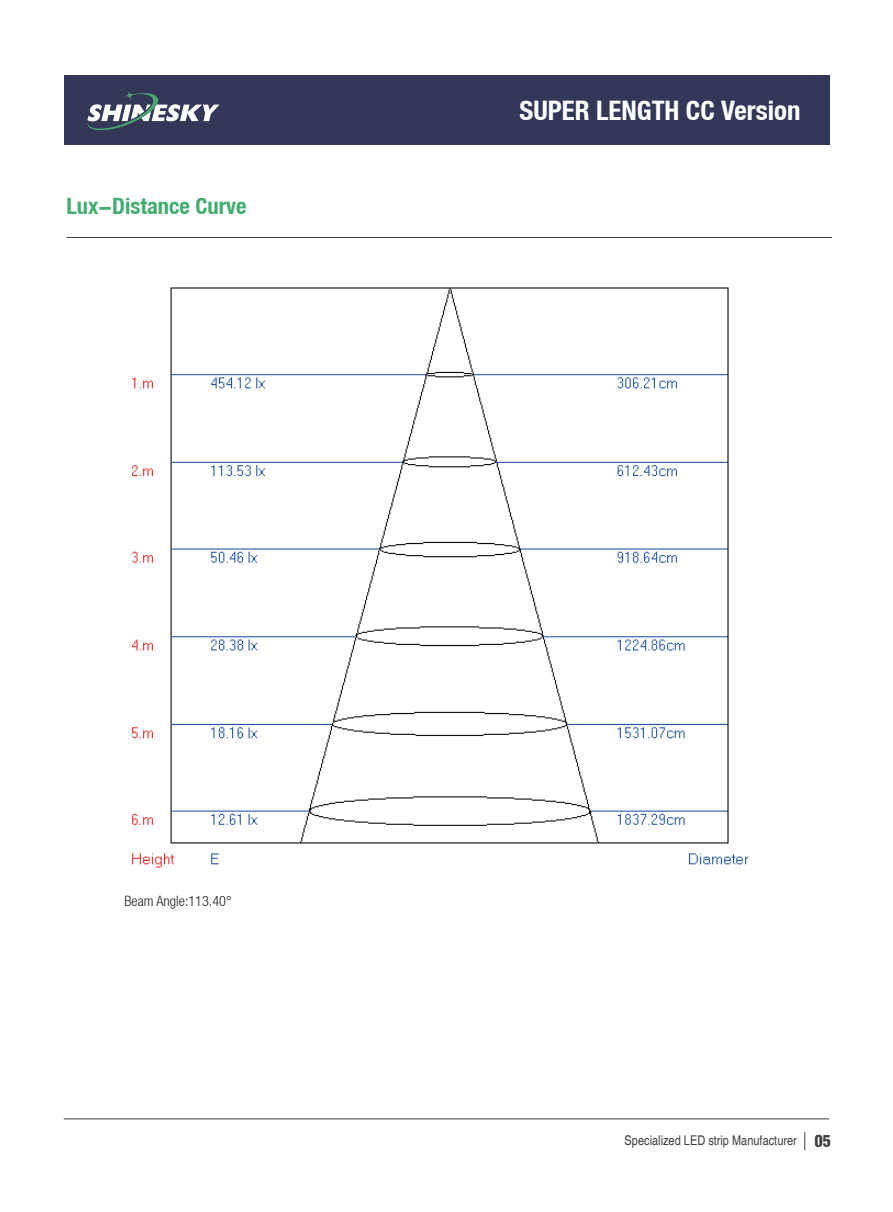
<style>
.page{position:relative;width:893px;height:1212px;background:#fff}
.page>*{position:absolute;margin:0;border:0;box-sizing:border-box;transform-origin:0 0}
.t1{font:700 condensed 26.85px "Helvetica Neue LT";color:#fff}
.t2{font:700 condensed 22.5px "Helvetica Neue LT";color:#44ac71}
.t3{font:300 condensed 14.25px "Helvetica Neue LT";color:#231f20}
.t4{font:condensed 13.35px "Helvetica";color:#3e3e3f}
.s1{font-family:"Helvetica Condensed Black Se";font-stretch:normal;font-size:18.15px}
</style>
<div class="page">
<hr style="left:67px;top:237px;width:765px;height:1px;background:#3e3e3f">
<div style="left:64px;top:76px;width:765px;height:69px;background:#333859"></div>
<svg style="left:87px;top:91px;width:133px;height:40px"></svg>
<hr style="left:64px;top:1118px;width:765px;height:1px;background:#3e3e3f">
<svg style="left:804px;top:1132px;width:1px;height:18px"></svg>
<img style="left:132px;top:287px;width:617px;height:581px">
<h2 class="t2" style="left:67px;top:192px;width:182px">Lux-Distance Curve</h2>
<p class="t3" style="left:125px;top:892px;width:109px">Beam Angle:113.40°</p>
<h1 class="t1" style="left:519px;top:94px;width:283px">SUPER LENGTH CC Version</h1>
<p class="t4" style="left:625px;top:1133px;width:208px">Specialized LED strip Manufacturer <span class="s1">05</span></p>
</div>
